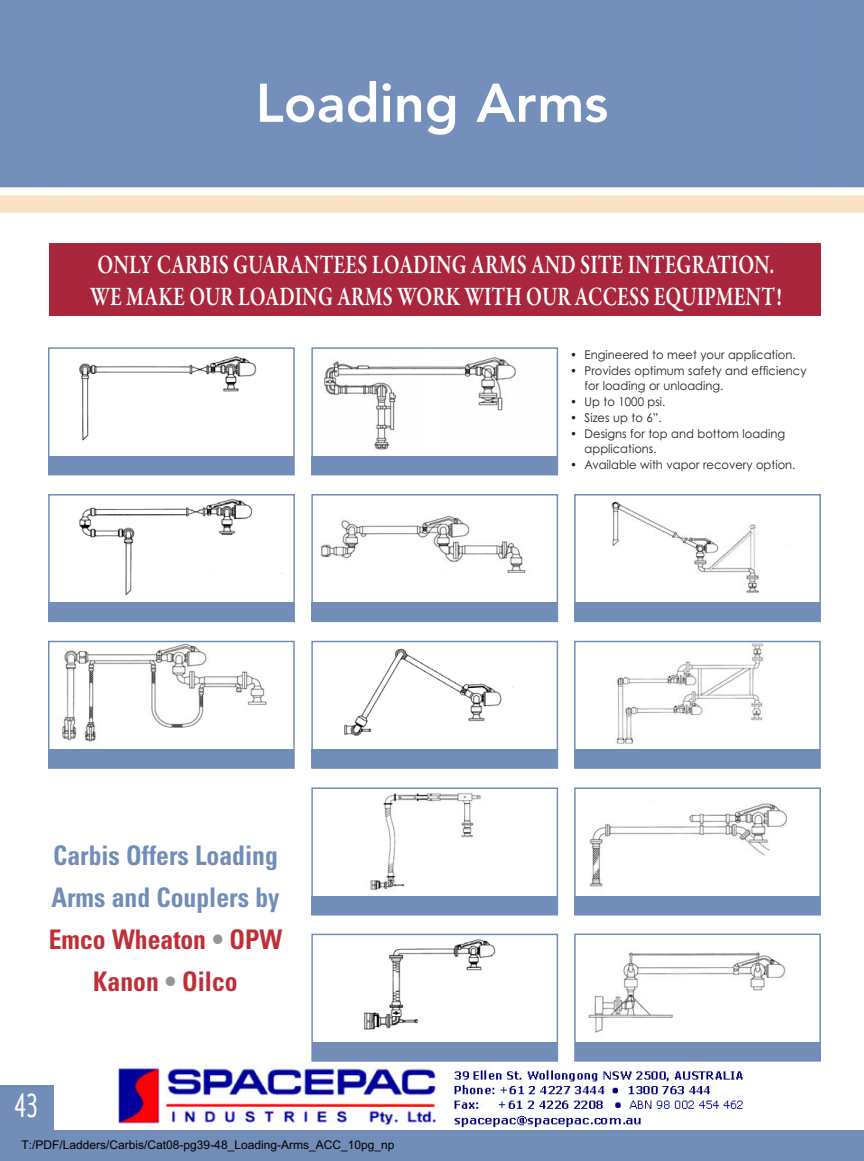
<style>
.page{position:relative;width:864px;height:1161px;background:#fff}
.page>*{position:absolute;margin:0;border:0;box-sizing:border-box;transform-origin:0 0}
.t1{font:800 54px "Avenir";color:#fff}
.t2{font:30px "Arquitectura";color:#fff}
.t3{font:600 27px/31.5px "Garamond Premr Pro";color:#fff;scale:.75 1}
.t4{font:700 condensed 27px/42px "Univers";color:#728db8;text-align:center;scale:.95 1}
.t5{font:12px/15.8px "Century Gothic";color:#231f20;scale:.96 1}
.t6{font:12px "Arial";color:#000}
.s1{color:#bf2f37}
.s2{color:#939598}
</style>
<div class="page">
<img style="left:117px;top:1065px;width:627px;height:62px">
<div style="left:0;top:1131px;width:864px;height:30px;background:#728db8"></div>
<div style="left:0;top:1085px;width:54px;height:76px;background:#728db8"></div>
<img style="left:79px;top:498px;width:204px;height:98px">
<div style="left:48px;top:494px;width:247px;height:128px;border:2px solid #728db8"></div>
<div style="left:48px;top:602px;width:245px;height:19px;background:#728db8"></div>
<img style="left:51px;top:644px;width:235px;height:106px">
<div style="left:48px;top:641px;width:247px;height:128px;border:2px solid #728db8"></div>
<div style="left:48px;top:750px;width:245px;height:18px;background:#728db8"></div>
<img style="left:364px;top:939px;width:132px;height:91px">
<div style="left:311px;top:934px;width:247px;height:128px;border:2px solid #728db8"></div>
<img style="left:324px;top:357px;width:194px;height:93px">
<div style="left:311px;top:347px;width:247px;height:128px;border:2px solid #728db8"></div>
<div style="left:311px;top:456px;width:247px;height:19px;background:#728db8"></div>
<img style="left:321px;top:515px;width:205px;height:58px">
<div style="left:311px;top:494px;width:247px;height:128px;border:2px solid #728db8"></div>
<div style="left:311px;top:602px;width:247px;height:19px;background:#728db8"></div>
<img style="left:344px;top:648px;width:169px;height:88px">
<div style="left:311px;top:641px;width:247px;height:128px;border:2px solid #728db8"></div>
<div style="left:311px;top:749px;width:247px;height:19px;background:#728db8"></div>
<img style="left:370px;top:793px;width:111px;height:97px">
<div style="left:311px;top:787px;width:247px;height:129px;border:2px solid #728db8"></div>
<div style="left:311px;top:896px;width:247px;height:18px;background:#728db8"></div>
<img style="left:588px;top:952px;width:198px;height:81px">
<div style="left:574px;top:934px;width:247px;height:128px;border:2px solid #728db8"></div>
<img style="left:611px;top:501px;width:148px;height:92px">
<div style="left:574px;top:494px;width:247px;height:128px;border:2px solid #728db8"></div>
<div style="left:574px;top:602px;width:245px;height:19px;background:#728db8"></div>
<img style="left:616px;top:644px;width:149px;height:100px">
<div style="left:574px;top:641px;width:247px;height:128px;border:2px solid #728db8"></div>
<div style="left:574px;top:749px;width:245px;height:19px;background:#728db8"></div>
<img style="left:589px;top:803px;width:198px;height:84px">
<div style="left:574px;top:787px;width:247px;height:129px;border:2px solid #728db8"></div>
<div style="left:574px;top:896px;width:245px;height:18px;background:#728db8"></div>
<img style="left:79px;top:356px;width:178px;height:85px">
<div style="left:48px;top:347px;width:247px;height:128px;border:2px solid #728db8"></div>
<div style="left:48px;top:456px;width:245px;height:18px;background:#728db8"></div>
<div style="left:49px;top:243px;width:772px;height:73px;background:#aa263d"></div>
<div style="left:312px;top:1042px;width:245px;height:19px;background:#728db8"></div>
<div style="left:575px;top:1042px;width:245px;height:19px;background:#728db8"></div>
<h1 class="t1" style="left:256px;top:81px;width:354px">Loading Arms</h1>
<h3 class="t3" style="left:90px;top:251px;width:924px">ONLY CARBIS GUARANTEES LOADING ARMS AND SITE INTEGRATION.<br>WE MAKE OUR LOADING ARMS WORK WITH OUR ACCESS EQUIPMENT!</h3>
<h3 class="t4" style="left:49px;top:837px;width:247px">Carbis Offers Loading<br>Arms and Couplers by<br><span class="s1">Emco Wheaton</span> <span class="s2">•</span> <span class="s1">OPW<br>Kanon</span> <span class="s2">•</span> <span class="s1">Oilco</span></h3>
<h2 class="t2" style="left:14px;top:1088px;width:25px">43</h2>
<p class="t6" style="left:22px;top:1140px;width:374px">T:/PDF/Ladders/Carbis/Cat08-pg39-48_Loading-Arms_ACC_10pg_np</p>
<p class="t5" style="left:570px;top:348px;width:236px">• Engineered to meet your application.</p>
<p class="t5" style="left:585px;top:364px;width:233px;text-indent:-14px">• Provides optimum safety and efficiency for loading or unloading.</p>
<p class="t5" style="left:570px;top:395px;width:101px">• Up to 1000 psi.</p>
<p class="t5" style="left:570px;top:411px;width:97px">• Sizes up to 6”.</p>
<p class="t5" style="left:585px;top:427px;width:210px;text-indent:-14px">• Designs for top and bottom loading applications.</p>
<p class="t5" style="left:570px;top:458px;width:236px">• Available with vapor recovery option.</p>
</div>
